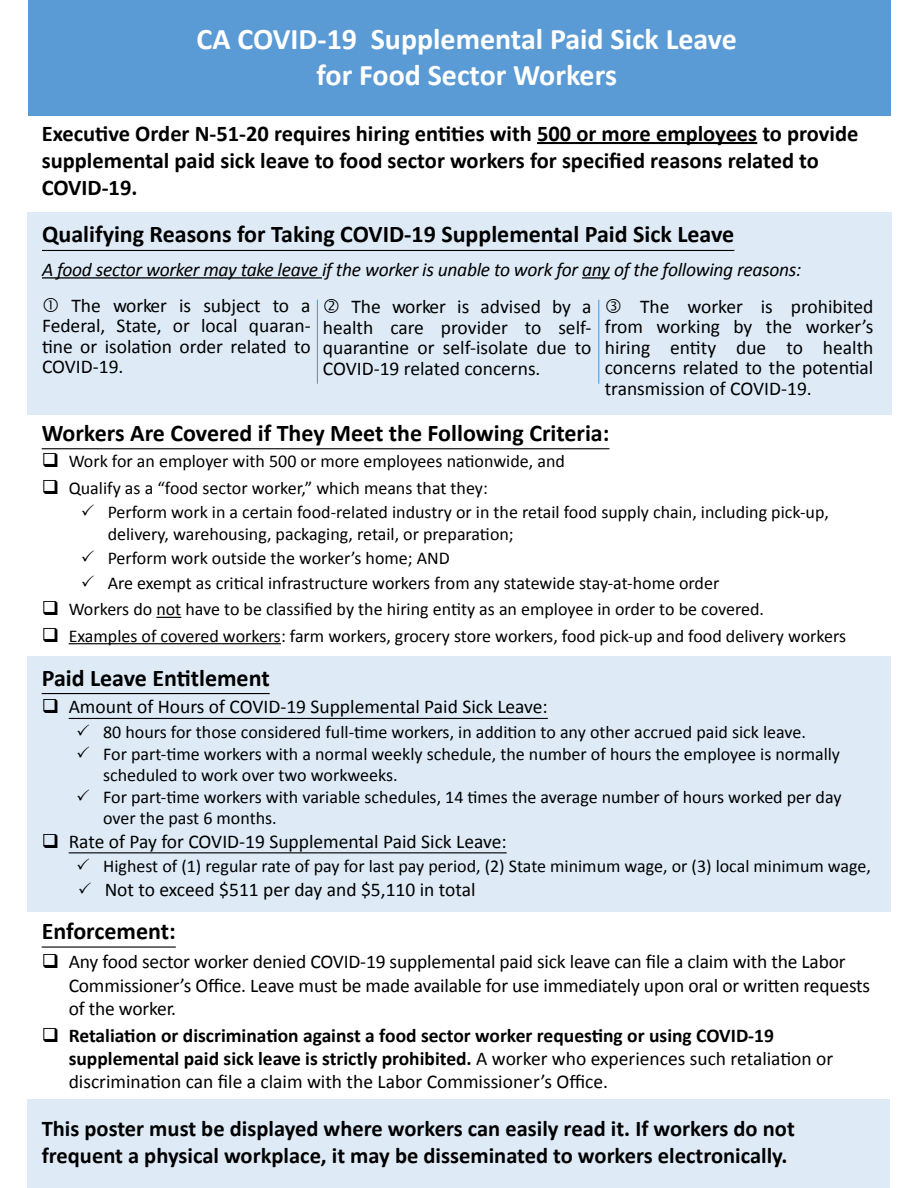
<style>
.page{position:relative;width:918px;height:1188px;background:#fff}
.page>*{position:absolute;margin:0;border:0;box-sizing:border-box;transform-origin:0 0}
.t1{font:700 30px/36px "Calibri";color:#fff;text-align:center}
.t2{font:700 24px "Calibri";color:#000}
.t3{font:700 22.5px/27px "Calibri";color:#000}
.t4{font:19.5px/20.2px "Calibri";letter-spacing:-.01em;color:#000}
.t5{font:700 19.5px/23.4px "Calibri";color:#000}
.t6{font:italic 19.5px "Calibri";letter-spacing:-.015em;color:#000}
.t7{font:18px/21.6px "Calibri";color:#000}
.s1{font-weight:400}
</style>
<div class="page">
<div style="left:28px;top:0;width:863px;height:116px;background:#5b9bd5"></div>
<div style="left:27px;top:1100px;width:863px;height:88px;background:#deebf7"></div>
<hr style="left:537px;top:142px;width:220px;height:2px;background:#000">
<div style="left:27px;top:657px;width:864px;height:255px;background:#deebf7"></div>
<hr style="left:42px;top:693px;width:228px;height:1px;background:#000">
<hr style="left:69px;top:718px;width:479px;height:1px;background:#000">
<hr style="left:69px;top:852px;width:438px;height:1px;background:#000">
<hr style="left:42px;top:448px;width:567px;height:1px;background:#000">
<svg style="left:156px;top:617px;width:25px;height:1px"></svg>
<hr style="left:69px;top:643px;width:212px;height:1px;background:#000">
<hr style="left:42px;top:946px;width:134px;height:2px;background:#000">
<div style="left:27px;top:212px;width:864px;height:203px;background:#deebf7"></div>
<hr style="left:42px;top:250px;width:692px;height:1px;background:#000">
<hr style="left:42px;top:277px;width:280px;height:2px;background:#000">
<hr style="left:582px;top:277px;width:28px;height:2px;background:#000">
<hr style="left:598px;top:300px;width:1px;height:84px;background:#5b9bd5">
<hr style="left:317px;top:300px;width:1px;height:84px;background:#5b9bd5">
<h1 class="t1" style="left:197px;top:21px;width:542px">CA COVID-19 Supplemental Paid Sick Leave for Food Sector Workers</h1>
<p class="t3" style="left:42px;top:120px;width:818px">Executive Order N-51-20 requires hiring entities with 500 or more employees to provide supplemental paid sick leave to food sector workers for specified reasons related to<br>COVID-19.</p>
<h2 class="t2" style="left:42px;top:219px;width:694px">Qualifying Reasons for Taking COVID-19 Supplemental Paid Sick Leave</h2>
<p class="t6" style="left:42px;top:256px;width:761px">A food sector worker may take leave if the worker is unable to work for any of the following reasons:</p>
<p class="t4" style="left:72px;top:295px;width:241px">The worker is subject to a</p>
<p class="t4" style="left:351px;top:297px;width:242px">The worker is advised by a</p>
<p class="t4" style="left:42px;top:296px;width:833px;text-align:justify;text-indent:598px">The worker is prohibited Federal, State, or local quaran- health care provider to self- from working by the worker’s tine or isolation order related to quarantine or self-isolate due to hiring entity due to health COVID-19.</p>
<p class="t4" style="left:323px;top:358px;width:219px">COVID-19 related concerns.</p>
<p class="t4" style="left:605px;top:357px;width:270px">concerns related to the potential transmission of COVID-19.</p>
<h2 class="t2" style="left:42px;top:417px;width:569px">Workers Are Covered if They Meet the Following Criteria:</h2>
<p class="t7" style="left:42px;top:450px;width:525px">❑ Work for an employer with 500 or more employees nationwide, and</p>
<p class="t7" style="left:108px;top:475px;width:723px;line-height:24.6px;text-indent:-66px">❑ Qualify as a “food sector worker,” which means that they:<br>Perform work in a certain food-related industry or in the retail food supply chain, including pick-up,</p>
<p class="t7" style="left:108px;top:521px;width:613px;line-height:24.6px">delivery, warehousing, packaging, retail, or preparation;<br>Perform work outside the worker’s home; AND<br>Are exempt as critical infrastructure workers from any statewide stay-at-home order</p>
<p class="t7" style="left:42px;top:599px;width:724px">❑ Workers do not have to be classified by the hiring entity as an employee in order to be covered.</p>
<p class="t7" style="left:42px;top:625px;width:806px">❑ Examples of covered workers: farm workers, grocery store workers, food pick-up and food delivery workers</p>
<h2 class="t2" style="left:42px;top:662px;width:230px">Paid Leave Entitlement</h2>
<p class="t4" style="left:42px;top:697px;width:508px">❑ Amount of Hours of COVID-19 Supplemental Paid Sick Leave:</p>
<p class="t7" style="left:103px;top:721px;width:740px">80 hours for those considered full-time workers, in addition to any other accrued paid sick leave.<br>For part-time workers with a normal weekly schedule, the number of hours the employee is normally scheduled to work over two workweeks.<br>For part-time workers with variable schedules, 14 times the average number of hours worked per day over the past 6 months.</p>
<p class="t4" style="left:42px;top:831px;width:467px">❑ Rate of Pay for COVID-19 Supplemental Paid Sick Leave:</p>
<p class="t7" style="left:103px;top:856px;width:769px">Highest of (1) regular rate of pay for last pay period, (2) State minimum wage, or (3) local minimum wage,</p>
<p class="t4" style="left:105px;top:879px;width:372px">Not to exceed $511 per day and $5,110 in total</p>
<h2 class="t2" style="left:42px;top:916px;width:136px">Enforcement:</h2>
<p class="t4" style="left:69px;top:950px;width:803px;line-height:23.4px;text-indent:-27px">❑ Any food sector worker denied COVID-19 supplemental paid sick leave can file a claim with the Labor<br>Commissioner’s Office. Leave must be made available for use immediately upon oral or written requests of the worker.</p>
<p class="t5" style="left:69px;top:1023px;width:766px;text-indent:-27px">❑ Retaliation or discrimination against a food sector worker requesting or using COVID-19 supplemental paid sick leave is strictly prohibited. <span class="s1">A worker who experiences such retaliation or discrimination can file a claim with the Labor Commissioner’s Office.</span></p>
<p class="t3" style="left:42px;top:1115px;width:755px">This poster must be displayed where workers can easily read it. If workers do not frequent a physical workplace, it may be disseminated to workers electronically.</p>
</div>
